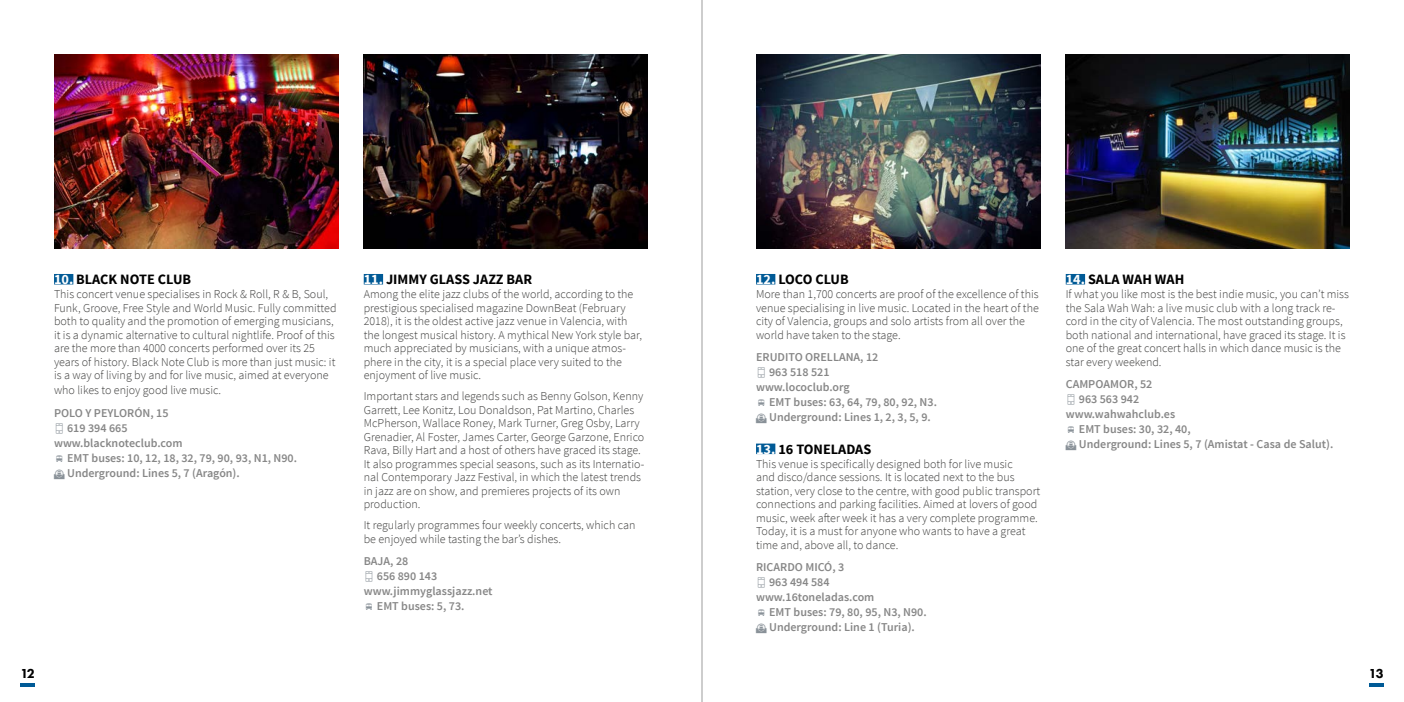
<style>
.page{position:relative;width:1404px;height:702px;background:#fff}
.page>*{position:absolute;margin:0;border:0;box-sizing:border-box;transform-origin:0 0}
.t1{font:700 14.25px "Source Sans Pro";color:#000}
.t2{font:800 13.5px "Futura PT";color:#000}
.t3{font:300 12px/13.5px "Source Sans Pro";color:#3c3c3b}
.t4{font:600 12px "Source Sans Pro";color:#878787}
.s1{color:#fff}
.s2{font-family:"icoguia";font-weight:400;font-size:10.5px;color:#899198}
</style>
<div class="page">
<hr style="left:1368px;top:683px;width:15px;height:4px;background:#005a96">
<svg style="left:20px;top:683px;width:15px;height:3px"></svg>
<div style="left:54px;top:274px;width:19px;height:10px;background:#005a96"></div>
<div style="left:364px;top:274px;width:19px;height:10px;background:#005a96"></div>
<div style="left:756px;top:274px;width:19px;height:10px;background:#005a96"></div>
<div style="left:756px;top:443px;width:19px;height:11px;background:#005a96"></div>
<div style="left:1065px;top:274px;width:19px;height:10px;background:#005a96"></div>
<img style="left:54px;top:54px;width:284px;height:194px">
<img style="left:364px;top:54px;width:284px;height:194px">
<img style="left:756px;top:54px;width:284px;height:194px">
<img style="left:1065px;top:54px;width:284px;height:194px">
<hr style="left:701px;top:0;width:1px;height:702px;background:#9d9d9c">
<p class="t1" style="left:54px;top:270px;width:139px"><span class="s1">10.</span> BLACK NOTE CLUB</p>
<p class="t3" style="left:54px;top:287px;width:284px">This concert venue specialises in Rock &amp; Roll, R &amp; B, Soul, Funk, Groove, Free Style and World Music. Fully committed both to quality and the promotion of emerging musicians, it is a dynamic alternative to cultural nightlife. Proof of this are the more than 4000 concerts performed over its 25 years of history. Black Note Club is more than just music: it is a way of living by and for live music, aimed at everyone</p>
<p class="t3" style="left:54px;top:383px;width:168px">who likes to enjoy good live music.</p>
<p class="t4" style="left:54px;top:405px;width:116px">POLO Y PEYLORÓN, 15</p>
<p class="t4" style="left:54px;top:420px;width:75px"><span class="s2">-</span> 619 394 665</p>
<p class="t4" style="left:54px;top:435px;width:130px">www.blacknoteclub.com</p>
<p class="t4" style="left:64px;top:450px;width:234px"><span class="s2">Y</span> EMT buses: 10, 12, 18, 32, 79, 90, 93, N1, N90.</p>
<p class="t4" style="left:64px;top:465px;width:177px"><span class="s2">X</span> Underground: Lines 5, 7 (Aragón).</p>
<p class="t1" style="left:364px;top:270px;width:170px"><span class="s1">11.</span> JIMMY GLASS JAZZ BAR</p>
<p class="t3" style="left:364px;top:287px;width:280px">Among the elite jazz clubs of the world, according to the prestigious specialised magazine DownBeat (February 2018), it is the oldest active jazz venue in Valencia, with the longest musical history. A mythical New York style bar, much appreciated by musicians, with a unique atmos&shy;phere in the city, it is a special place very suited to the enjoyment of live music.</p>
<p class="t3" style="left:364px;top:389px;width:282px">Important stars and legends such as Benny Golson, Kenny Garrett, Lee Konitz, Lou Donaldson, Pat Martino, Charles McPherson, Wallace Roney, Mark Turner, Greg Osby, Larry Grenadier, Al Foster, James Carter, George Garzone, Enrico Rava, Billy Hart and a host of others have graced its stage.<br>It also programmes special seasons, such as its Internatio&shy;nal Contemporary Jazz Festival, in which the latest trends in jazz are on show, and premieres projects of its own production.</p>
<p class="t3" style="left:364px;top:518px;width:273px">It regularly programmes four weekly concerts, which can be enjoyed while tasting the bar’s dishes.</p>
<p class="t4" style="left:364px;top:553px;width:46px">BAJA, 28</p>
<p class="t4" style="left:364px;top:568px;width:75px"><span class="s2">-</span> 656 890 143</p>
<p class="t4" style="left:364px;top:583px;width:130px">www.jimmyglassjazz.net</p>
<p class="t4" style="left:374px;top:598px;width:92px"><span class="s2">Y</span> EMT buses: 5, 73.</p>
<p class="t1" style="left:756px;top:270px;width:94px"><span class="s1">12.</span> LOCO CLUB</p>
<p class="t3" style="left:756px;top:287px;width:284px">More than 1,700 concerts are proof of the excellence of this venue specialising in live music. Located in the heart of the city of Valencia, groups and solo artists from all over the world have taken to the stage.</p>
<p class="t4" style="left:756px;top:349px;width:124px">ERUDITO ORELLANA, 12</p>
<p class="t4" style="left:756px;top:364px;width:75px"><span class="s2">-</span> 963 518 521</p>
<p class="t4" style="left:756px;top:379px;width:95px">www.lococlub.org</p>
<p class="t4" style="left:766px;top:394px;width:172px"><span class="s2">Y</span> EMT buses: 63, 64, 79, 80, 92, N3.</p>
<p class="t4" style="left:766px;top:409px;width:166px"><span class="s2">X</span> Underground: Lines 1, 2, 3, 5, 9.</p>
<p class="t1" style="left:756px;top:440px;width:117px"><span class="s1">13.</span> 16 TONELADAS</p>
<p class="t3" style="left:756px;top:457px;width:286px">This venue is specifically designed both for live music<br>and disco/dance sessions. It is located next to the bus station, very close to the centre, with good public transport connections and parking facilities. Aimed at lovers of good music, week after week it has a very complete programme.<br>Today, it is a must for anyone who wants to have a great time and, above all, to dance.</p>
<p class="t4" style="left:756px;top:559px;width:90px">RICARDO MICÓ, 3</p>
<p class="t4" style="left:756px;top:574px;width:75px"><span class="s2">-</span> 963 494 584</p>
<p class="t4" style="left:756px;top:589px;width:120px">www.16toneladas.com</p>
<p class="t4" style="left:766px;top:604px;width:162px"><span class="s2">Y</span> EMT buses: 79, 80, 95, N3, N90.</p>
<p class="t4" style="left:766px;top:619px;width:150px"><span class="s2">X</span> Underground: Line 1 (Turia).</p>
<p class="t1" style="left:1065px;top:270px;width:120px"><span class="s1">14.</span> SALA WAH WAH</p>
<p class="t3" style="left:1065px;top:287px;width:285px">If what you like most is the best indie music, you can’t miss the Sala Wah Wah: a live music club with a long track re&shy;cord in the city of Valencia. The most outstanding groups, both national and international, have graced its stage. It is one of the great concert halls in which dance music is the star every weekend.</p>
<p class="t4" style="left:1065px;top:376px;width:88px">CAMPOAMOR, 52</p>
<p class="t4" style="left:1065px;top:391px;width:75px"><span class="s2">-</span> 963 563 942</p>
<p class="t4" style="left:1065px;top:406px;width:111px">www.wahwahclub.es</p>
<p class="t4" style="left:1076px;top:421px;width:116px"><span class="s2">Y</span> EMT buses: 30, 32, 40,</p>
<p class="t4" style="left:1076px;top:436px;width:258px"><span class="s2">X</span> Underground: Lines 5, 7 (Amistat - Casa de Salut).</p>
<p class="t2" style="left:20px;top:664px;width:16px">12</p>
<p class="t2" style="left:1368px;top:665px;width:17px">13</p>
</div>
